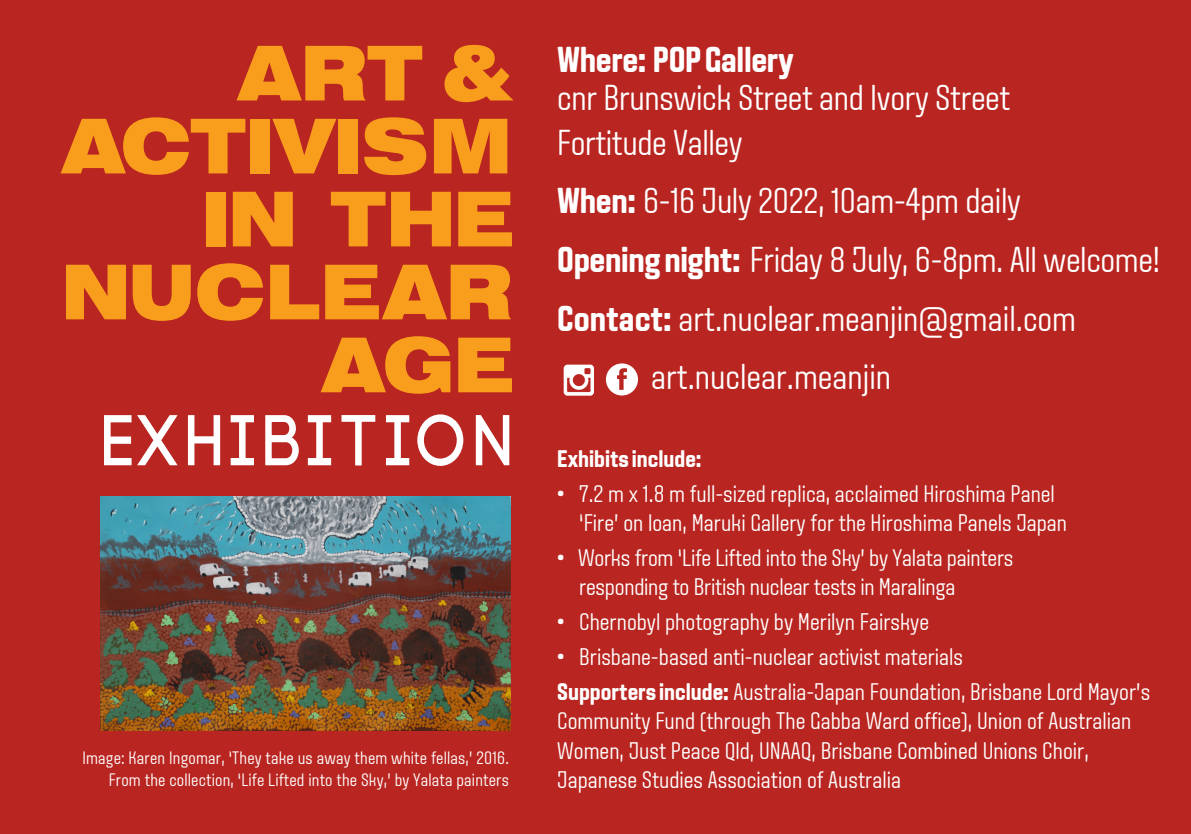
<style>
.page{position:relative;width:1191px;height:834px;background:#fff}
.page>*{position:absolute;margin:0;border:0;box-sizing:border-box;transform-origin:0 0}
.t1{font:900 expanded 75.6px/73px "Swiss 721 BT";color:#f89e1c;text-align:right;scale:.9 1}
.t2{font:700 71.6px "Code";letter-spacing:.13em;color:#fff;scale:.9 1}
.t3{font:300 36px/38px "Aveny T";letter-spacing:-.01em;color:#fff}
.t4{font:300 24px/29.2px "Aveny T";color:#fff}
.t5{font:700 24px "Aveny T";color:#fff}
.t6{font:300 18px/21.6px "Aveny T";letter-spacing:.01em;color:#fff;text-align:right}
.s1{font-weight:700}
</style>
<div class="page">
<div style="left:0;top:0;width:1191px;height:833px;background:#b92520"></div>
<img style="left:100px;top:496px;width:410px;height:234px">
<img style="left:563px;top:364px;width:30px;height:31px">
<svg style="left:606px;top:363px;width:32px;height:32px"></svg>
<p class="t1" style="left:238px;top:36px;width:306px">ART &amp;</p>
<p class="t1" style="left:63px;top:109px;width:502px">ACTIVISM<br>IN THE</p>
<p class="t1" style="left:61px;top:255px;width:504px">NUCLEAR</p>
<p class="t1" style="left:322px;top:328px;width:213px">AGE</p>
<p class="t2" style="left:103px;top:404px;width:456px">EXHIBITION</p>
<p class="t6" style="left:82px;top:747px;width:428px">Image: Karen Ingomar, ‘They take us away them white fellas,’ 2016.<br>From the collection, ‘Life Lifted into the Sky,’ by Yalata painters</p>
<p class="t3" style="left:557px;top:41px;width:454px"><span class="s1">Where: POP Gallery<br></span>cnr Brunswick Street and Ivory Street</p>
<p class="t3" style="left:557px;top:124px;width:187px">Fortitude Valley</p>
<p class="t3" style="left:557px;top:182px;width:465px"><span class="s1">When:</span> 6-16 July 2022, 10am-4pm daily</p>
<p class="t3" style="left:557px;top:241px;width:604px"><span class="s1">Opening night:</span> Friday 8 July, 6-8pm. All welcome!</p>
<p class="t3" style="left:557px;top:299px;width:520px"><span class="s1">Contact:</span> art.nuclear.meanjin@gmail.com</p>
<p class="t3" style="left:651px;top:358px;width:241px">art.nuclear.meanjin</p>
<p class="t5" style="left:557px;top:444px;width:146px">Exhibits include:</p>
<p class="t4" style="left:579px;top:479px;width:489px;text-indent:-22px">• 7.2 m x 1.8 m full-sized replica, acclaimed Hiroshima Panel ‘Fire’ on loan, Maruki Gallery for the Hiroshima Panels Japan</p>
<p class="t4" style="left:579px;top:543px;width:436px;text-indent:-22px">• Works from ‘Life Lifted into the Sky’ by Yalata painters responding to British nuclear tests in Maralinga</p>
<p class="t4" style="left:557px;top:607px;width:373px">• Chernobyl photography by Merilyn Fairskye</p>
<p class="t4" style="left:557px;top:642px;width:407px">• Brisbane-based anti-nuclear activist materials</p>
<p class="t4" style="left:557px;top:677px;width:594px"><span class="s1">Supporters include:</span> Australia-Japan Foundation, Brisbane Lord Mayor’s Community Fund (through The Gabba Ward office), Union of Australian Women, Just Peace Qld, UNAAQ, Brisbane Combined Unions Choir, Japanese Studies Association of Australia</p>
</div>
